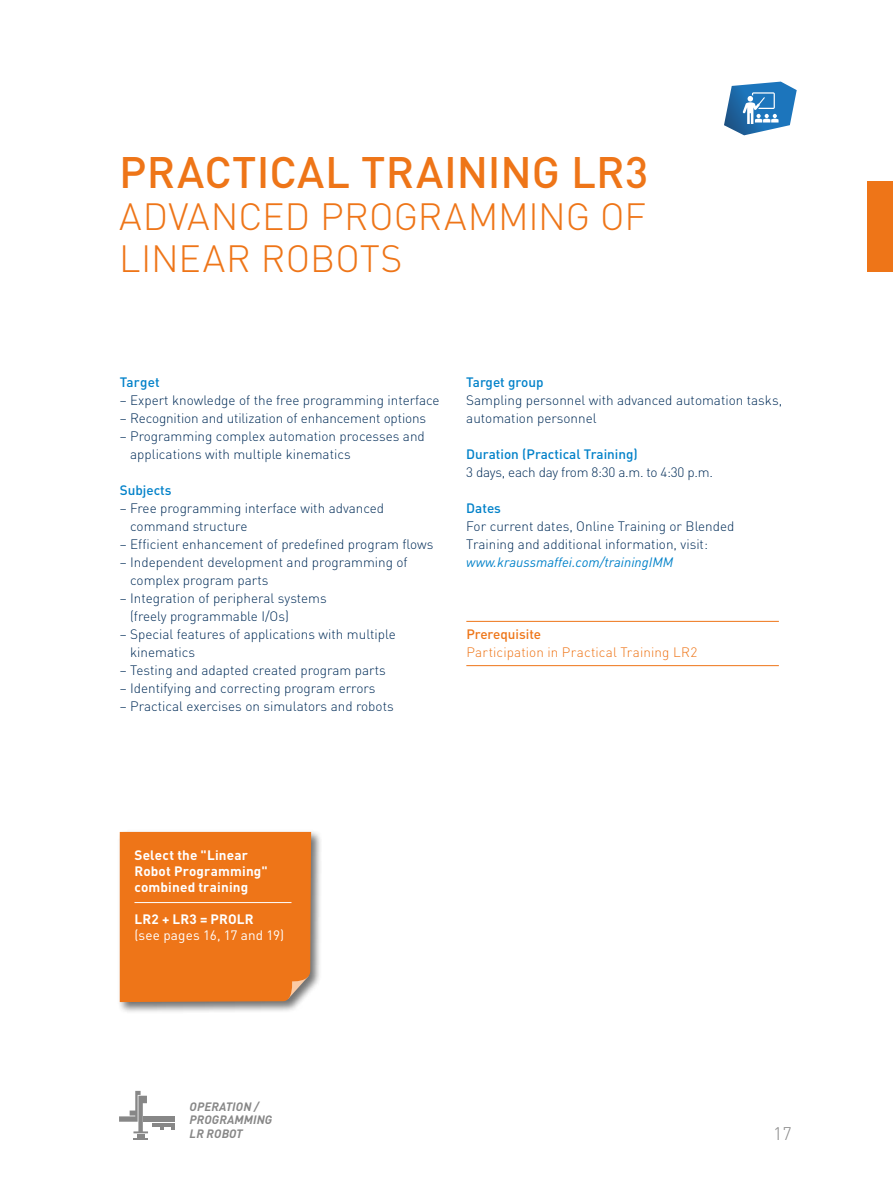
<style>
.page{position:relative;width:893px;height:1191px;background:#fff}
.page>*{position:absolute;margin:0;border:0;box-sizing:border-box;transform-origin:0 0}
.t1{font:500 43.5px "DIN Pro";letter-spacing:.005em;color:#ee7518}
.t2{font:300 37.5px/42px "DIN Pro";letter-spacing:.005em;color:#ee7518}
.t3{font:300 18px "DIN Pro";color:#878787}
.t4{font:300 13.5px/18px "DIN Pro";color:#002c58}
.t5{font:700 13.5px/15.8px "DIN Pro";letter-spacing:.015em;color:#fff}
.t6{font:500 13.5px "DIN Pro";color:#0081c9}
.t7{font:300 13.5px "DIN Pro";letter-spacing:.01em;color:#ee7518}
.t8{font:300 13.5px "DIN Pro";letter-spacing:-.02em;color:#002c58}
.t9{font:italic 13.5px "DIN Pro";color:#0081c9}
.t10{font:13.5px "DIN Pro";letter-spacing:.015em;color:#fff}
.t11{font:500 13.5px "DIN Pro";color:#ee7518}
.t12{font:italic 700 12px/13.5px "DIN Pro";letter-spacing:.01em;color:#878787}
</style>
<div class="page">
<hr style="left:466px;top:621px;width:313px;height:1px;background:#ee7518">
<hr style="left:466px;top:665px;width:313px;height:1px;background:#ee7518">
<div style="left:867px;top:181px;width:26px;height:91px;background:#ee7518"></div>
<div style="left:117px;top:829px;width:206px;height:184px;background:#000;opacity:.55"></div>
<div style="left:120px;top:832px;width:191px;height:170px;background:#ee7518"></div>
<hr style="left:134px;top:902px;width:157px;height:1px;background:#fff">
<div style="left:143px;top:1116px;width:32px;height:5px;background:#878787"></div>
<svg style="left:152px;top:1123px;width:23px;height:3px"></svg>
<svg style="left:119px;top:1090px;width:29px;height:50px"></svg>
<svg style="left:161px;top:1126px;width:3px;height:4px"></svg>
<svg style="left:171px;top:1126px;width:4px;height:4px"></svg>
<svg style="left:724px;top:82px;width:73px;height:53px"></svg>
<h1 class="t1" style="left:119px;top:142px;width:530px">PRACTICAL TRAINING LR3</h1>
<h2 class="t2" style="left:119px;top:194px;width:528px">ADVANCED PROGRAMMING OF<br>LINEAR ROBOTS</h2>
<p class="t6" style="left:120px;top:372px;width:41px">Target</p>
<p class="t4" style="left:120px;top:390px;width:321px">– Expert knowledge of the free programming interface</p>
<p class="t4" style="left:120px;top:408px;width:308px">– Recognition and utilization of enhancement options</p>
<p class="t4" style="left:130px;top:426px;width:296px;text-indent:-10px">– Programming complex automation processes and applications with multiple kinematics</p>
<p class="t6" style="left:120px;top:480px;width:53px">Subjects</p>
<p class="t4" style="left:130px;top:498px;width:255px;text-indent:-10px">– Free programming interface with advanced command structure</p>
<p class="t4" style="left:120px;top:534px;width:315px">– Efficient enhancement of predefined program flows</p>
<p class="t4" style="left:130px;top:552px;width:279px;text-indent:-10px">– Independent development and programming of complex program parts</p>
<p class="t4" style="left:130px;top:588px;width:198px;text-indent:-10px">– Integration of peripheral systems (freely programmable I/Os)</p>
<p class="t4" style="left:130px;top:624px;width:267px;text-indent:-10px">– Special features of applications with multiple kinematics</p>
<p class="t4" style="left:120px;top:660px;width:268px">– Testing and adapted created program parts</p>
<p class="t4" style="left:120px;top:678px;width:257px">– Identifying and correcting program errors</p>
<p class="t4" style="left:120px;top:696px;width:275px">– Practical exercises on simulators and robots</p>
<p class="t6" style="left:466px;top:372px;width:79px">Target group</p>
<p class="t4" style="left:466px;top:390px;width:317px">Sampling personnel with advanced automation tasks, automation personnel</p>
<p class="t6" style="left:466px;top:444px;width:173px">Duration (Practical Training)</p>
<p class="t8" style="left:466px;top:462px;width:248px">3 days, each day from 8:30 a.m. to 4:30 p.m.</p>
<p class="t6" style="left:466px;top:498px;width:36px">Dates</p>
<p class="t4" style="left:466px;top:516px;width:270px">For current dates, Online Training or Blended<br>Training and additional information, visit:</p>
<p class="t9" style="left:466px;top:551px;width:209px">www.kraussmaffei.com/trainingIMM</p>
<p class="t11" style="left:466px;top:624px;width:76px">Prerequisite</p>
<p class="t7" style="left:466px;top:642px;width:232px">Participation in Practical Training LR2</p>
<p class="t5" style="left:134px;top:846px;width:135px">Select the "Linear<br>Robot Programming" combined training</p>
<p class="t5" style="left:134px;top:911px;width:121px">LR2 + LR3 = PROLR</p>
<p class="t10" style="left:134px;top:924px;width:151px">(see pages 16, 17 and 19)</p>
<p class="t12" style="left:190px;top:1098px;width:84px">OPERATION /<br>PROGRAMMING<br>LR ROBOT</p>
<h3 class="t3" style="left:773px;top:1121px;width:20px">17</h3>
</div>
